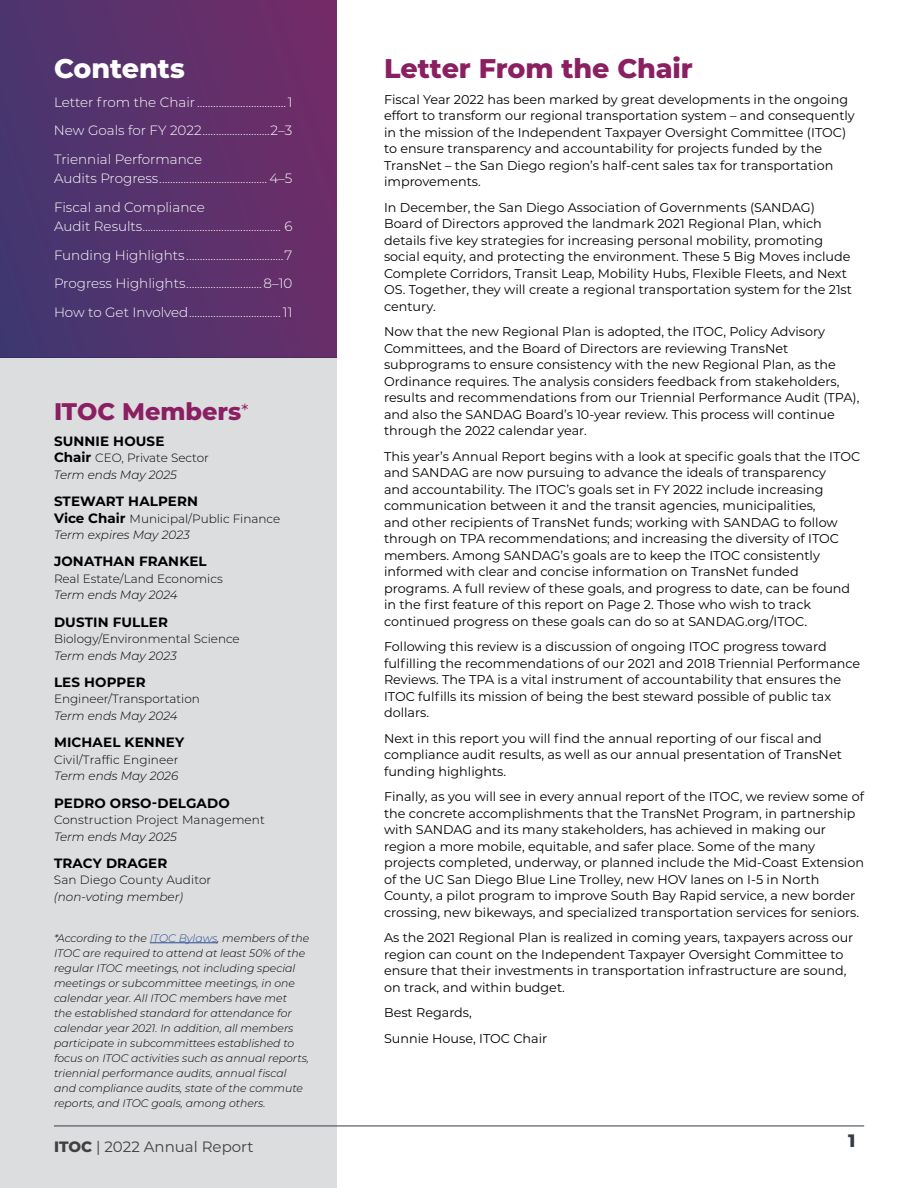
<style>
.page{position:relative;width:918px;height:1188px;background:#fff}
.page>*{position:absolute;margin:0;border:0;box-sizing:border-box;transform-origin:0 0}
.t1{font:800 27px "Montserrat";letter-spacing:-.005em;color:#8a1f62}
.t2{font:800 27px "Montserrat";letter-spacing:-.005em;color:#fff}
.t3{font:800 24px "Montserrat";color:#8a1f62}
.t4{font:800 18px "Montserrat";color:#353b4a}
.t5{font:15px "Montserrat";color:#414042}
.t6{font:300 13.5px/28.5px "Montserrat";color:#fff;text-align:justify}
.t7{font:700 13.5px "Montserrat";letter-spacing:.01em;color:#000}
.t8{font:12.75px/16.5px "Montserrat";color:#000}
.t9{font:300 12px/16.5px "Montserrat";color:#000}
.t10{font:italic 300 12px "Montserrat";color:#000}
.t11{font:italic 300 10.8px/15px "Montserrat";color:#000}
.s1{font-weight:400;font-size:18px}
.s2{font-weight:700;font-size:13.5px}
.s3{font-style:italic}
.s4{color:#274a93}
.s5{font-weight:800}
</style>
<div class="page">
<div style="left:0;top:0;width:337px;height:357px;background:linear-gradient(to right,#453670,#6e2d68)"></div>
<div style="left:0;top:357px;width:337px;height:831px;background:#dcddde"></div>
<hr style="left:150px;top:943px;width:67px;height:1px;background:#274a93">
<hr style="left:54px;top:1126px;width:810px;height:1px;background:#353b4a">
<h1 class="t1" style="left:384px;top:49px;width:310px">Letter From the Chair</h1>
<p class="t8" style="left:384px;top:91px;width:472px">Fiscal Year 2022 has been marked by great developments in the ongoing effort to transform our regional transportation system – and consequently in the mission of the Independent Taxpayer Oversight Committee (ITOC) to ensure transparency and accountability for projects funded by the TransNet – the San Diego region’s half-cent sales tax for transportation improvements.</p>
<p class="t8" style="left:384px;top:199px;width:469px">In December, the San Diego Association of Governments (SANDAG)<br>Board of Directors approved the landmark 2021 Regional Plan, which details five key strategies for increasing personal mobility, promoting social equity, and protecting the environment. These 5 Big Moves include Complete Corridors, Transit Leap, Mobility Hubs, Flexible Fleets, and Next OS. Together, they will create a regional transportation system for the 21st century.</p>
<p class="t8" style="left:384px;top:323px;width:477px">Now that the new Regional Plan is adopted, the ITOC, Policy Advisory Committees, and the Board of Directors are reviewing TransNet subprograms to ensure consistency with the new Regional Plan, as the Ordinance requires. The analysis considers feedback from stakeholders, results and recommendations from our Triennial Performance Audit (TPA), and also the SANDAG Board’s 10-year review. This process will continue through the 2022 calendar year.</p>
<p class="t8" style="left:384px;top:448px;width:478px">This year’s Annual Report begins with a look at specific goals that the ITOC and SANDAG are now pursuing to advance the ideals of transparency<br>and accountability. The ITOC’s goals set in FY 2022 include increasing communication between it and the transit agencies, municipalities,<br>and other recipients of TransNet funds; working with SANDAG to follow through on TPA recommendations; and increasing the diversity of ITOC members. Among SANDAG’s goals are to keep the ITOC consistently informed with clear and concise information on TransNet funded programs. A full review of these goals, and progress to date, can be found in the first feature of this report on Page 2. Those who wish to track continued progress on these goals can do so at SANDAG.org/ITOC.</p>
<p class="t8" style="left:384px;top:638px;width:478px">Following this review is a discussion of ongoing ITOC progress toward fulfilling the recommendations of our 2021 and 2018 Triennial Performance Reviews. The TPA is a vital instrument of accountability that ensures the ITOC fulfills its mission of being the best steward possible of public tax dollars.</p>
<p class="t8" style="left:384px;top:730px;width:459px">Next in this report you will find the annual reporting of our fiscal and compliance audit results, as well as our annual presentation of TransNet funding highlights.</p>
<p class="t8" style="left:384px;top:788px;width:481px">Finally, as you will see in every annual report of the ITOC, we review some of the concrete accomplishments that the TransNet Program, in partnership with SANDAG and its many stakeholders, has achieved in making our region a more mobile, equitable, and safer place. Some of the many projects completed, underway, or planned include the Mid-Coast Extension of the UC San Diego Blue Line Trolley, new HOV lanes on I-5 in North County, a pilot program to improve South Bay Rapid service, a new border crossing, new bikeways, and specialized transportation services for seniors.</p>
<p class="t8" style="left:384px;top:929px;width:471px">As the 2021 Regional Plan is realized in coming years, taxpayers across our region can count on the Independent Taxpayer Oversight Committee to ensure that their investments in transportation infrastructure are sound, on track, and within budget.</p>
<p class="t8" style="left:384px;top:1000px;width:165px;line-height:25.5px">Best Regards,<br>Sunnie House, ITOC Chair</p>
<h1 class="t2" style="left:54px;top:49px;width:132px">Contents</h1>
<p class="t6" style="left:54px;top:87px;width:240px">Letter from the Chair.................................1<br>New Goals for FY 2022.........................2–3<br>Triennial Performance</p>
<p class="t6" style="left:54px;top:164px;width:240px">Audits Progress........................................ 4–5<br>Fiscal and Compliance</p>
<p class="t6" style="left:54px;top:212px;width:240px">Audit Results........…………............................... 6<br>Funding Highlights....................................7<br>Progress Highlights............................8–10<br>How to Get Involved.................................. 11</p>
<h2 class="t3" style="left:54px;top:394px;width:196px">ITOC Members<span class="s1">*</span></h2>
<p class="t7" style="left:54px;top:431px;width:112px">SUNNIE HOUSE</p>
<p class="t9" style="left:54px;top:449px;width:157px"><span class="s2">Chair</span> CEO, Private Sector<br><span class="s3">Term ends May 2025</span></p>
<p class="t7" style="left:54px;top:492px;width:146px">STEWART HALPERN</p>
<p class="t9" style="left:54px;top:510px;width:228px"><span class="s2">Vice Chair</span> Municipal/Public Finance<br><span class="s3">Term expires May 2023</span></p>
<p class="t7" style="left:54px;top:552px;width:154px">JONATHAN FRANKEL</p>
<p class="t9" style="left:54px;top:570px;width:170px">Real Estate/Land Economics</p>
<p class="t10" style="left:54px;top:587px;width:125px">Term ends May 2024</p>
<p class="t7" style="left:54px;top:612px;width:115px">DUSTIN FULLER</p>
<p class="t9" style="left:54px;top:630px;width:187px">Biology/Environmental Science</p>
<p class="t10" style="left:54px;top:647px;width:124px">Term ends May 2023</p>
<p class="t7" style="left:54px;top:672px;width:93px">LES HOPPER</p>
<p class="t9" style="left:54px;top:691px;width:147px">Engineer/Transportation</p>
<p class="t10" style="left:54px;top:708px;width:125px">Term ends May 2024</p>
<p class="t7" style="left:54px;top:733px;width:132px">MICHAEL KENNEY</p>
<p class="t9" style="left:54px;top:751px;width:126px">Civil/Traffic Engineer</p>
<p class="t10" style="left:54px;top:768px;width:126px">Term ends May 2026</p>
<p class="t7" style="left:54px;top:793px;width:177px">PEDRO ORSO-DELGADO</p>
<p class="t9" style="left:54px;top:811px;width:212px">Construction Project Management</p>
<p class="t10" style="left:54px;top:828px;width:124px">Term ends May 2025</p>
<p class="t7" style="left:54px;top:853px;width:115px">TRACY DRAGER</p>
<p class="t9" style="left:54px;top:872px;width:159px">San Diego County Auditor</p>
<p class="t10" style="left:54px;top:888px;width:131px">(non-voting member)</p>
<p class="t11" style="left:54px;top:930px;width:257px">*According to the <span class="s4">ITOC Bylaws</span>, members of the ITOC are required to attend at least 50% of the regular ITOC meetings, not including special meetings or subcommittee meetings, in one calendar year. All ITOC members have met<br>the established standard for attendance for calendar year 2021. In addition, all members participate in subcommittees established to focus on ITOC activities such as annual reports, triennial performance audits, annual fiscal and compliance audits, state of the commute reports, and ITOC goals, among others.</p>
<p class="t5" style="left:54px;top:1136px;width:201px"><span class="s5">ITOC</span> | 2022 Annual Report</p>
<h3 class="t4" style="left:848px;top:1128px;width:9px">1</h3>
</div>
